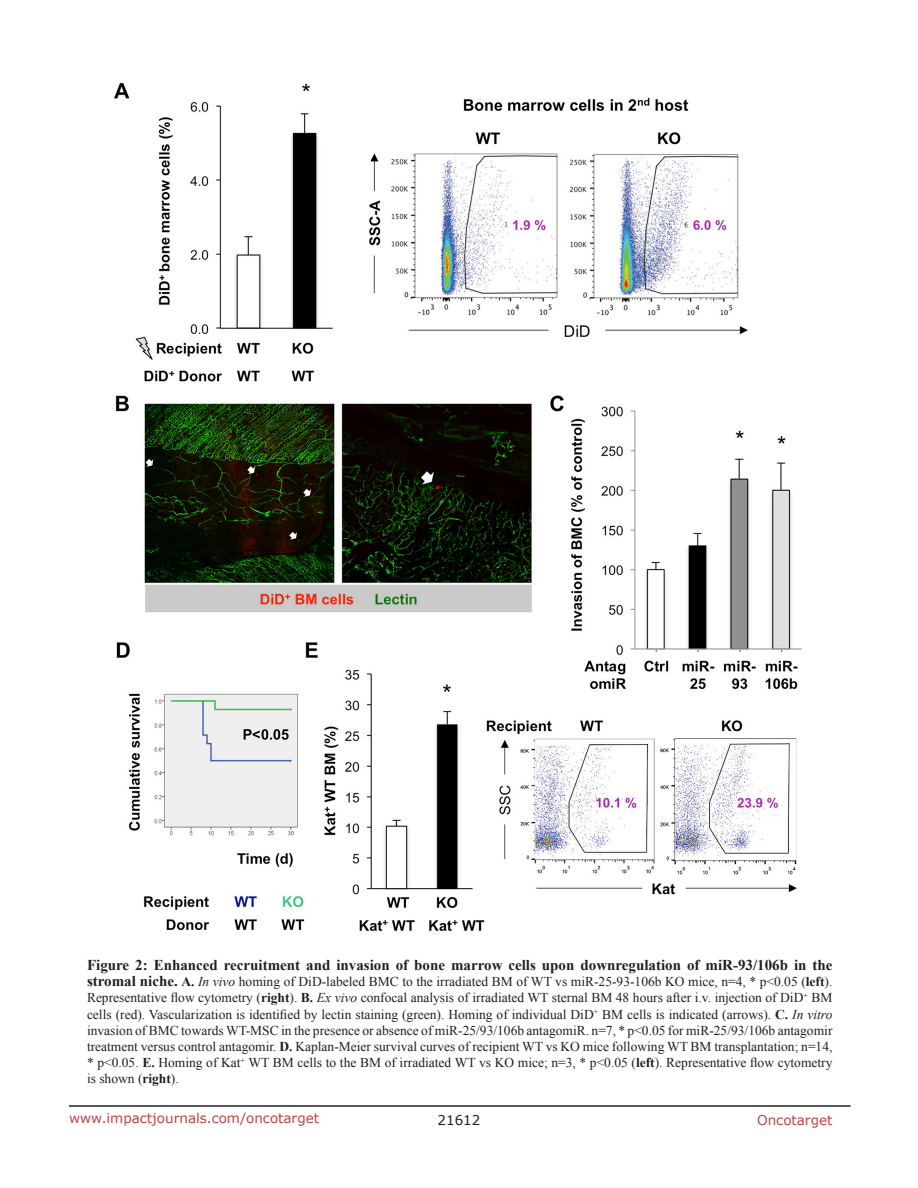
<style>
.page{position:relative;width:918px;height:1188px;background:#fff}
.page>*{position:absolute;margin:0;border:0;box-sizing:border-box;transform-origin:0 0}
.figuretext{font:700 15px "Times New Roman";color:#231f20}
.figuretext-2{font:13.5px/16.2px "Times New Roman";color:#231f20;text-align:justify}
.t1{font:13.5px "Verdana";color:#c24141}
.t2{font:13.5px "Verdana";color:#231f20}
.s1{font-weight:700;font-size:15px}
.s2{font-weight:700}
.s3{font-style:italic}
</style>
<div class="page">
<hr style="left:69px;top:1105px;width:781px;height:2px;background:#231f20">
<img style="left:114px;top:82px;width:688px;height:849px">
<p class="figuretext" style="left:87px;top:955px;width:747px">Figure 2: Enhanced recruitment and invasion of bone marrow cells upon downregulation of miR-93/106b in the</p>
<p class="figuretext-2" style="left:87px;top:973px;width:747px"><span class="s1">stromal niche.</span> <span class="s2">A.</span> <span class="s3">In vivo</span> homing of DiD-labeled BMC to the irradiated BM of WT vs miR-25-93-106b KO mice, n=4, * p&lt;0.05 (<span class="s2">left</span>).<br>Representative flow cytometry (<span class="s2">right</span>). <span class="s2">B.</span> <span class="s3">Ex vivo</span> confocal analysis of irradiated WT sternal BM 48 hours after i.v. injection of DiD<sup>+</sup> BM cells (red). Vascularization is identified by lectin staining (green). Homing of individual DiD<sup>+</sup> BM cells is indicated (arrows). <span class="s2">C.</span> <span class="s3">In vitro </span>invasion of BMC towards WT-MSC in the presence or absence of miR-25/93/106b antagomiR. n=7, * p&lt;0.05 for miR-25/93/106b antagomir treatment versus control antagomir. <span class="s2">D.</span> Kaplan-Meier survival curves of recipient WT vs KO mice following WT BM transplantation; n=14, * p&lt;0.05. <span class="s2">E.</span> Homing of Kat<sup>+</sup> WT BM cells to the BM of irradiated WT vs KO mice; n=3, * p&lt;0.05 (<span class="s2">left</span>). Representative flow cytometry is shown (<span class="s2">right</span>).</p>
<p class="t1" style="left:69px;top:1110px;width:252px">www.impactjournals.com/oncotarget</p>
<p class="t2" style="left:438px;top:1111px;width:44px">21612</p>
<p class="t1" style="left:757px;top:1111px;width:77px">Oncotarget</p>
</div>
